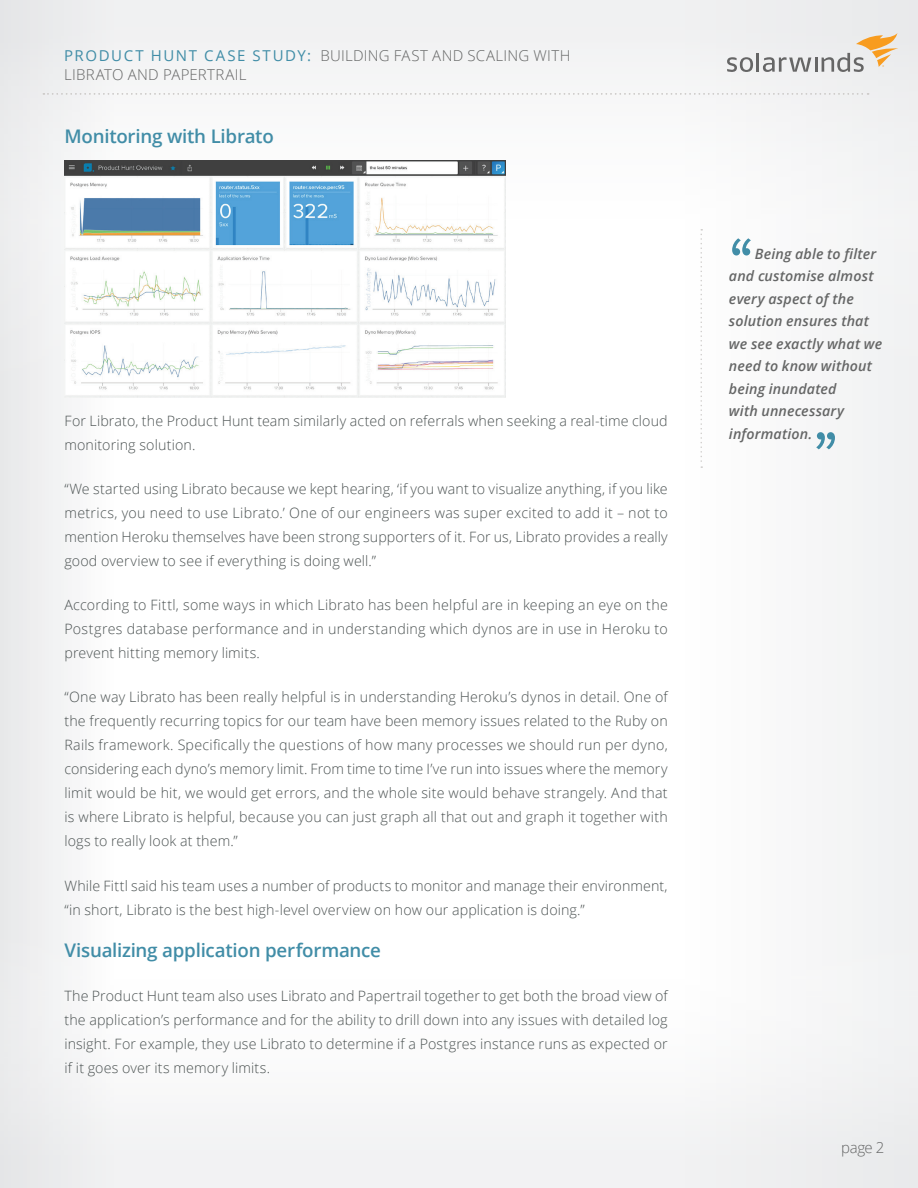
<style>
.page{position:relative;width:918px;height:1188px;background:#fff}
.page>*{position:absolute;margin:0;border:0;box-sizing:border-box;transform-origin:0 0}
.t1{font:600 18.75px "Open Sans";letter-spacing:-.015em;color:#418da7}
.t2{font:300 15px/19.5px "Open Sans";letter-spacing:.02em;color:#656666}
.t3{font:300 14.25px/24px "Open Sans";letter-spacing:.01em;color:#4b5252;text-align:justify}
.t4{font:italic 600 14.25px/22.5px "Open Sans";letter-spacing:.01em;color:#656666}
.s1{font-weight:400;color:#418da7}
</style>
<div class="page">
<div style="left:0;top:0;width:918px;height:1188px;background:linear-gradient(to bottom,#f7f8f8,#fafafa)"></div>
<svg style="left:727px;top:33px;width:171px;height:39px"></svg>
<svg style="left:43px;top:93px;width:826px;height:2px"></svg>
<svg style="left:701px;top:229px;width:1px;height:239px"></svg>
<svg style="left:732px;top:238px;width:19px;height:18px"></svg>
<svg style="left:816px;top:432px;width:19px;height:17px"></svg>
<img style="left:65px;top:161px;width:440px;height:237px">
<p class="t2" style="left:64px;top:45px;width:508px"><span class="s1">PRODUCT HUNT CASE STUDY:</span> BUILDING FAST AND SCALING WITH<br>LIBRATO AND PAPERTRAIL</p>
<h1 class="t1" style="left:64px;top:123px;width:211px">Monitoring with Librato</h1>
<p class="t3" style="left:64px;top:408px;width:605px">For Librato, the Product Hunt team similarly acted on referrals when seeking a real-time cloud monitoring solution.</p>
<p class="t3" style="left:64px;top:476px;width:605px">“We started using Librato because we kept hearing, ‘if you want to visualize anything, if you like metrics, you need to use Librato.’ One of our engineers was super excited to add it – not to mention Heroku themselves have been strong supporters of it. For us, Librato provides a really good overview to see if everything is doing well.”</p>
<p class="t3" style="left:64px;top:593px;width:605px">According to Fittl, some ways in which Librato has been helpful are in keeping an eye on the Postgres database performance and in understanding which dynos are in use in Heroku to prevent hitting memory limits.</p>
<p class="t3" style="left:64px;top:685px;width:605px">“One way Librato has been really helpful is in understanding Heroku’s dynos in detail. One of the frequently recurring topics for our team have been memory issues related to the Ruby on Rails framework. Specifically the questions of how many processes we should run per dyno, considering each dyno’s memory limit. From time to time I’ve run into issues where the memory limit would be hit, we would get errors, and the whole site would behave strangely. And that is where Librato is helpful, because you can just graph all that out and graph it together with logs to really look at them.”</p>
<p class="t3" style="left:64px;top:873px;width:605px">While Fittl said his team uses a number of products to monitor and manage their environment, “in short, Librato is the best high-level overview on how our application is doing.”</p>
<h1 class="t1" style="left:64px;top:937px;width:318px">Visualizing application performance</h1>
<p class="t3" style="left:64px;top:983px;width:605px">The Product Hunt team also uses Librato and Papertrail together to get both the broad view of the application’s performance and for the ability to drill down into any issues with detailed log insight. For example, they use Librato to determine if a Postgres instance runs as expected or if it goes over its memory limits.</p>
<p class="t4" style="left:729px;top:242px;width:155px;text-indent:26px">Being able to filter and customise almost every aspect of the solution ensures that we see exactly what we need to know without being inundated<br>with unnecessary information.</p>
<p class="t2" style="left:841px;top:1137px;width:45px">page 2</p>
</div>
